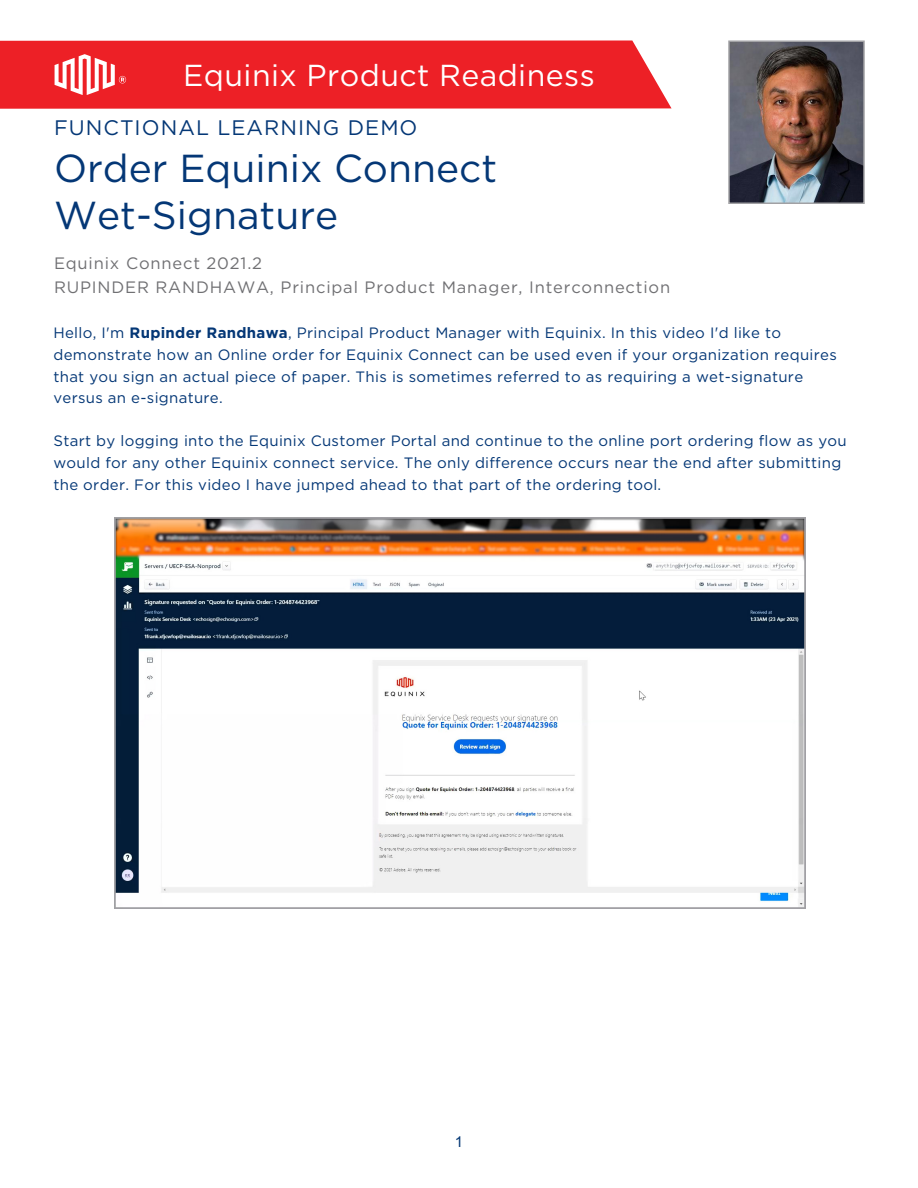
<style>
.page{position:relative;width:918px;height:1188px;background:#fff}
.page>*{position:absolute;margin:0;border:0;box-sizing:border-box;transform-origin:0 0}
.t1{font:39px/47px "Gotham";color:#043776}
.t2{font:30.3px "Gotham";letter-spacing:.015em;color:#fff}
.t3{font:24.3px "Gotham";letter-spacing:.2em;color:#043776}
.t4{font:21px "Gotham";letter-spacing:.05em;color:#043776}
.t5{font:16.5px/24px "Gotham";letter-spacing:.05em;color:#707073}
.Body{font:15px/21.8px "Gotham";letter-spacing:.02em;color:#043776}
.t6{font:15px "Arial";color:#053875}
.s1{font-weight:700}
</style>
<div class="page">
<div style="left:0;top:40px;width:672px;height:69px;background:#ed2026"></div>
<svg style="left:55px;top:54px;width:71px;height:41px"></svg>
<img style="left:731px;top:43px;width:131px;height:158px">
<div style="left:728px;top:40px;width:137px;height:164px;border:2px solid #a1a1a4"></div>
<img style="left:114px;top:518px;width:692px;height:391px">
<p class="t2" style="left:183px;top:55px;width:413px">Equinix Product Readiness</p>
<p class="t4" style="left:54px;top:114px;width:365px">FUNCTIONAL LEARNING DEMO</p>
<p class="t1" style="left:54px;top:144px;width:445px">Order Equinix Connect<br>Wet-Signature</p>
<p class="t5" style="left:54px;top:251px;width:618px">Equinix Connect 2021.2<br>RUPINDER RANDHAWA, Principal Product Manager, Interconnection</p>
<p class="t3" style="left:55px;top:139px;width:244px">SPOTLIGHT ON</p>
<p class="Body" style="left:53px;top:321px;width:785px">Hello, I'm <span class="s1">Rupinder Randhawa</span>, Principal Product Manager with Equinix. In this video I'd like to demonstrate how an Online order for Equinix Connect can be used even if your organization requires that you sign an actual piece of paper. This is sometimes referred to as requiring a wet-signature versus an e-signature.</p>
<p class="Body" style="left:53px;top:430px;width:795px">Start by logging into the Equinix Customer Portal and continue to the online port ordering flow as you would for any other Equinix connect service. The only difference occurs near the end after submitting the order. For this video I have jumped ahead to that part of the ordering tool.</p>
<p class="t6" style="left:455px;top:1132px;width:10px">1</p>
</div>
